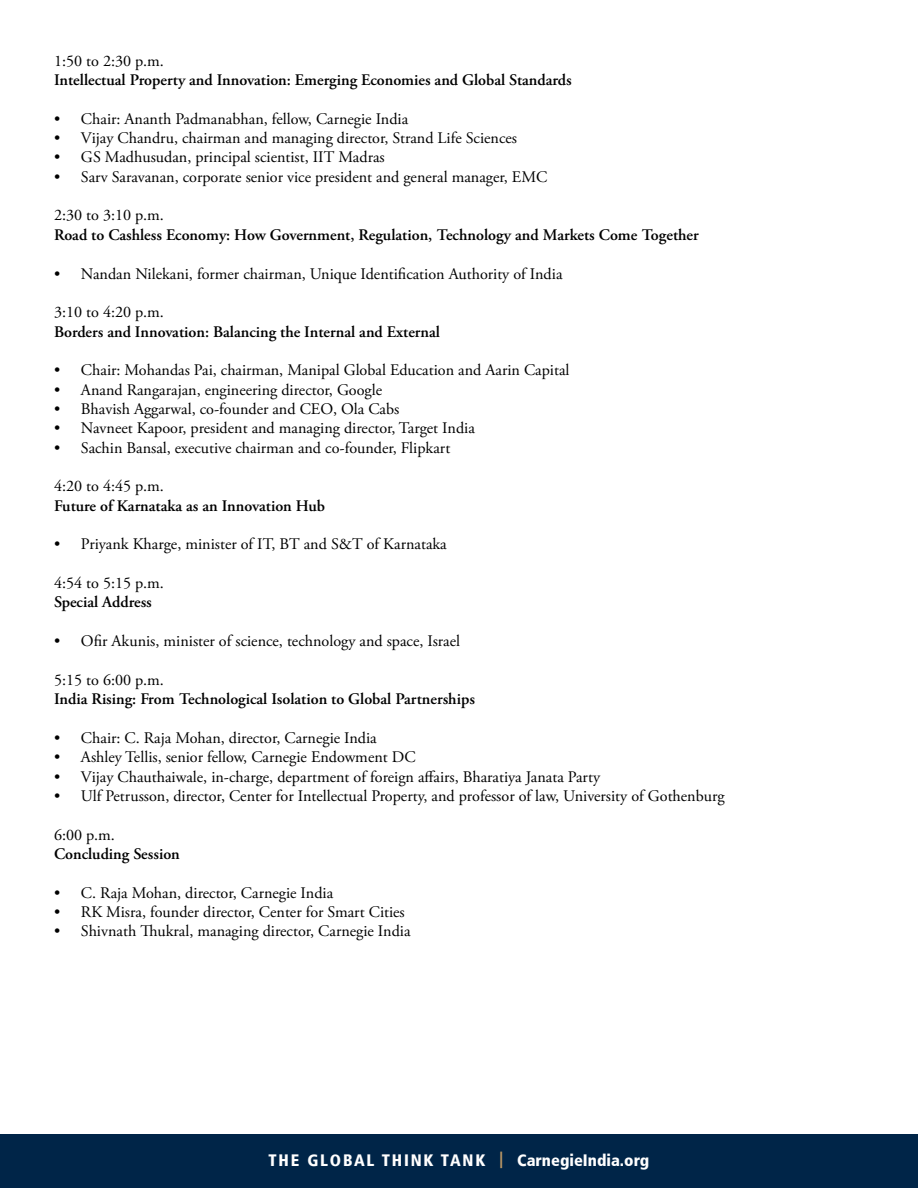
<style>
.page{position:relative;width:918px;height:1188px;background:#fff}
.page>*{position:absolute;margin:0;border:0;box-sizing:border-box;transform-origin:0 0}
.t1{font:900 condensed 16.5px "Frutiger 77";letter-spacing:.03em;color:#fff}
.t2{font:16.2px "Adobe Garamond Pro";color:#000}
.t3{font:600 16.2px "Adobe Garamond Pro";color:#000}
.s1{color:#ba9765}
</style>
<div class="page">
<div style="left:0;top:1134px;width:918px;height:54px;background:#002548"></div>
<p class="t2" style="left:54px;top:51px;width:111px">1:50 to 2:30 p.m.</p>
<p class="t3" style="left:54px;top:71px;width:519px">Intellectual Property and Innovation: Emerging Economies and Global Standards</p>
<p class="t2" style="left:54px;top:109px;width:356px">• Chair: Ananth Padmanabhan, fellow, Carnegie India</p>
<p class="t2" style="left:54px;top:128px;width:465px">• Vijay Chandru, chairman and managing director, Strand Life Sciences</p>
<p class="t2" style="left:54px;top:148px;width:332px">• GS Madhusudan, principal scientist, IIT Madras</p>
<p class="t2" style="left:54px;top:167px;width:495px">• Sarv Saravanan, corporate senior vice president and general manager, EMC</p>
<p class="t2" style="left:54px;top:206px;width:111px">2:30 to 3:10 p.m.</p>
<p class="t3" style="left:54px;top:225px;width:646px">Road to Cashless Economy: How Government, Regulation, Technology and Markets Come Together</p>
<p class="t2" style="left:54px;top:264px;width:510px">• Nandan Nilekani, former chairman, Unique Identification Authority of India</p>
<p class="t2" style="left:54px;top:302px;width:111px">3:10 to 4:20 p.m.</p>
<p class="t3" style="left:54px;top:322px;width:388px">Borders and Innovation: Balancing the Internal and External</p>
<p class="t2" style="left:54px;top:360px;width:517px">• Chair: Mohandas Pai, chairman, Manipal Global Education and Aarin Capital</p>
<p class="t2" style="left:54px;top:380px;width:330px">• Anand Rangarajan, engineering director, Google</p>
<p class="t2" style="left:54px;top:399px;width:347px">• Bhavish Aggarwal, co-founder and CEO, Ola Cabs</p>
<p class="t2" style="left:54px;top:418px;width:422px">• Navneet Kapoor, president and managing director, Target India</p>
<p class="t2" style="left:54px;top:438px;width:398px">• Sachin Bansal, executive chairman and co-founder, Flipkart</p>
<p class="t2" style="left:54px;top:477px;width:111px">4:20 to 4:45 p.m.</p>
<p class="t3" style="left:54px;top:496px;width:273px">Future of Karnataka as an Innovation Hub</p>
<p class="t2" style="left:54px;top:535px;width:394px">• Priyank Kharge, minister of IT, BT and S&amp;T of Karnataka</p>
<p class="t2" style="left:54px;top:573px;width:111px">4:54 to 5:15 p.m.</p>
<p class="t3" style="left:54px;top:593px;width:99px">Special Address</p>
<p class="t2" style="left:54px;top:631px;width:408px">• Ofir Akunis, minister of science, technology and space, Israel</p>
<p class="t2" style="left:54px;top:670px;width:111px">5:15 to 6:00 p.m.</p>
<p class="t3" style="left:54px;top:690px;width:422px">India Rising: From Technological Isolation to Global Partnerships</p>
<p class="t2" style="left:54px;top:728px;width:324px">• Chair: C. Raja Mohan, director, Carnegie India</p>
<p class="t2" style="left:54px;top:747px;width:363px">• Ashley Tellis, senior fellow, Carnegie Endowment DC</p>
<p class="t2" style="left:54px;top:767px;width:548px">• Vijay Chauthaiwale, in-charge, department of foreign affairs, Bharatiya Janata Party</p>
<p class="t2" style="left:54px;top:786px;width:672px">• Ulf Petrusson, director, Center for Intellectual Property, and professor of law, University of Gothenburg</p>
<p class="t2" style="left:54px;top:825px;width:62px">6:00 p.m.</p>
<p class="t3" style="left:54px;top:845px;width:127px">Concluding Session</p>
<p class="t2" style="left:54px;top:883px;width:281px">• C. Raja Mohan, director, Carnegie India</p>
<p class="t2" style="left:54px;top:902px;width:352px">• RK Misra, founder director, Center for Smart Cities</p>
<p class="t2" style="left:54px;top:922px;width:358px">• Shivnath Thukral, managing director, Carnegie India</p>
<p class="t1" style="left:269px;top:1150px;width:382px">THE GLOBAL THINK TANK <span class="s1">|</span> CarnegieIndia.org</p>
</div>
